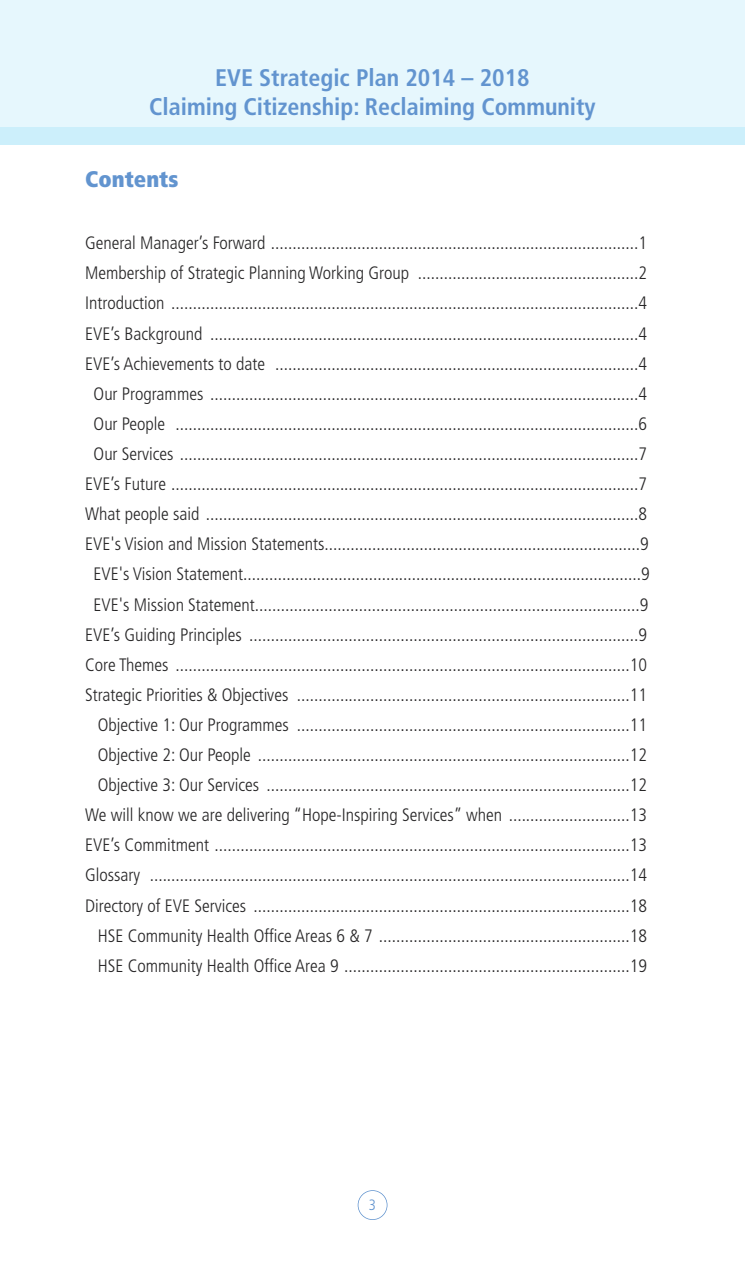
<style>
.page{position:relative;width:745px;height:1263px;background:#fff}
.page>*{position:absolute;margin:0;border:0;box-sizing:border-box;transform-origin:0 0}
.t1{font:700 condensed 24px/28.8px "Frutiger";color:#6294cf;text-align:center}
.t2{font:900 condensed 22.5px "Frutiger";color:#6294cf}
.t3{font:300 condensed 18px/30.2px "Frutiger";color:#272627;text-align:center}
.t4{font:300 condensed 15px "Frutiger";color:#6294cf}
</style>
<div class="page">
<div style="left:0;top:0;width:744px;height:128px;background:#e6f7fd"></div>
<div style="left:0;top:128px;width:744px;height:17px;background:#cceffb"></div>
<div style="left:357px;top:1190px;width:30px;height:30px;border:2px solid #6294cf;border-radius:50%"></div>
<h1 class="t1" style="left:149px;top:65px;width:447px">EVE Strategic Plan 2014 – 2018<br>Claiming Citizenship: Reclaiming Community</h1>
<p class="t2" style="left:85px;top:170px;width:95px">Contents</p>
<p class="t3" style="left:85px;top:229px;width:566px">General Manager’s Forward .....................................................................................1<br>Membership of Strategic Planning Working Group ...................................................2<br>Introduction ............................................................................................................4<br>EVE’s Background ...................................................................................................4<br>EVE’s Achievements to date ....................................................................................4<br>Our Programmes ...................................................................................................4<br>Our People ...........................................................................................................6<br>Our Services ..........................................................................................................7<br>EVE’s Future ............................................................................................................7<br>What people said ....................................................................................................8<br>EVE's Vision and Mission Statements.........................................................................9<br>EVE's Vision Statement............................................................................................9<br>EVE's Mission Statement.........................................................................................9<br>EVE’s Guiding Principles ..........................................................................................9<br>Core Themes .........................................................................................................10<br>Strategic Priorities &amp; Objectives .............................................................................11<br>Objective 1: Our Programmes .............................................................................11<br>Objective 2: Our People ......................................................................................12<br>Objective 3: Our Services ....................................................................................12<br>We will know we are delivering “Hope-Inspiring Services” when ............................13<br>EVE’s Commitment ................................................................................................13<br>Glossary ...............................................................................................................14<br>Directory of EVE Services .......................................................................................18<br>HSE Community Health Office Areas 6 &amp; 7 ..........................................................18<br>HSE Community Health Office Area 9 ..................................................................19</p>
<p class="t4" style="left:368px;top:1199px;width:9px">3</p>
</div>
